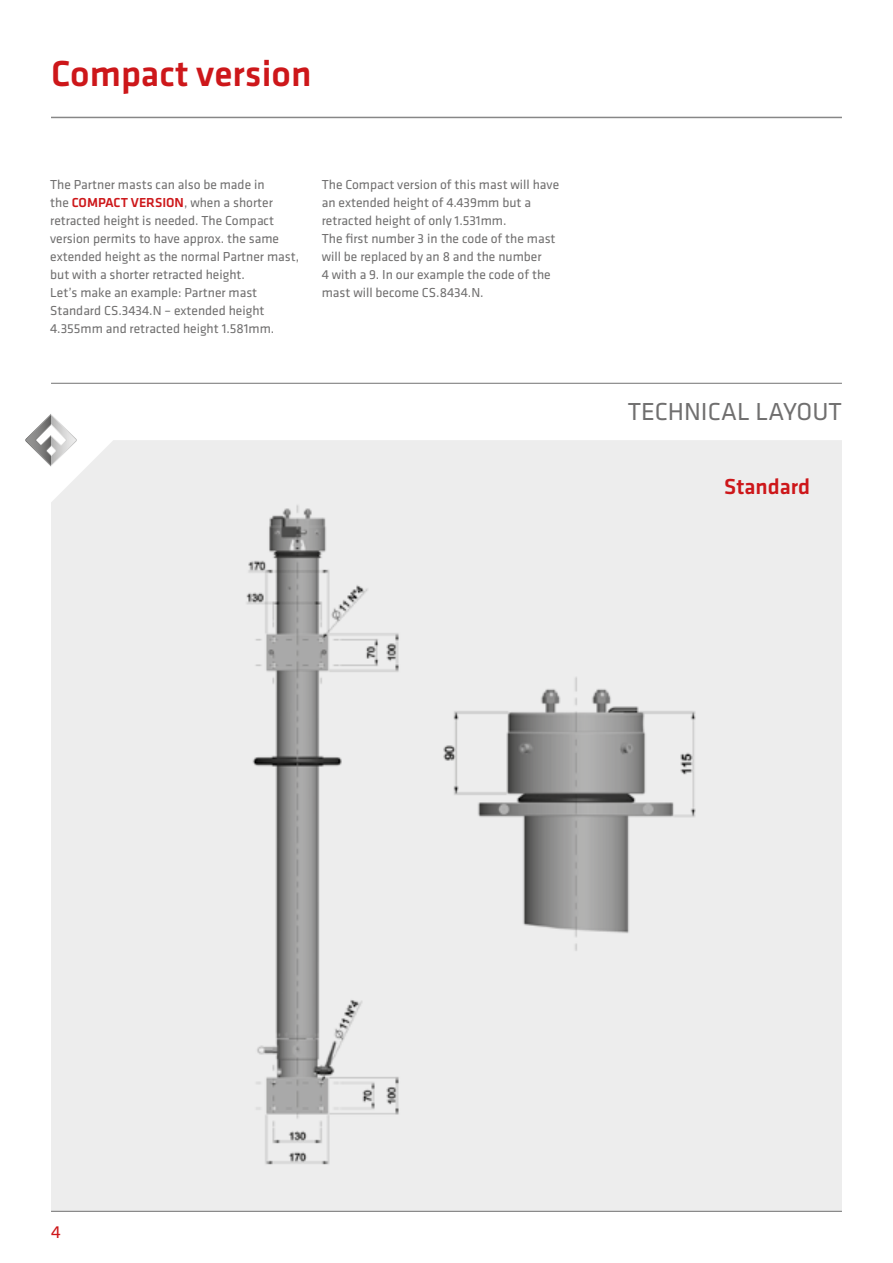
<style>
.page{position:relative;width:893px;height:1263px;background:#fff}
.page>*{position:absolute;margin:0;border:0;box-sizing:border-box;transform-origin:0 0}
.t1{font:500 37.5px "Klavika";color:#cd171a}
.t2{font:25.5px "Klavika";color:#706f6f}
.t3{font:500 22.5px "Klavika";color:#cd171a}
.t4{font:18px "Klavika";color:#cd171a}
.t5{font:13.5px/18px "Klavika";color:#706f6f}
.s1{font-weight:500;color:#cd171a}
</style>
<div class="page">
<hr style="left:51px;top:1210px;width:791px;height:2px;background:#878787">
<hr style="left:51px;top:117px;width:791px;height:1px;background:#878787">
<div style="left:51px;top:440px;width:791px;height:770px;background:#ededed"></div>
<img style="left:172px;top:440px;width:585px;height:764px">
<hr style="left:51px;top:383px;width:791px;height:1px;background:#878787">
<svg style="left:25px;top:414px;width:52px;height:53px"></svg>
<h1 class="t1" style="left:51px;top:53px;width:262px">Compact version</h1>
<p class="t5" style="left:50px;top:176px;width:250px">The Partner masts can also be made in<br>the <span class="s1">COMPACT VERSION</span>, when a shorter retracted height is needed. The Compact version permits to have approx. the same extended height as the normal Partner mast, but with a shorter retracted height.<br>Let’s make an example: Partner mast Standard CS.3434.N – extended height 4.355mm and retracted height 1.581mm.</p>
<p class="t5" style="left:322px;top:176px;width:239px">The Compact version of this mast will have an extended height of 4.439mm but a retracted height of only 1.531mm.<br>The first number 3 in the code of the mast will be replaced by an 8 and the number<br>4 with a 9. In our example the code of the mast will become CS.8434.N.</p>
<h2 class="t2" style="left:628px;top:398px;width:216px">TECHNICAL LAYOUT</h2>
<h3 class="t3" style="left:724px;top:474px;width:87px">Standard</h3>
<h3 class="t4" style="left:51px;top:1222px;width:11px">4</h3>
</div>
